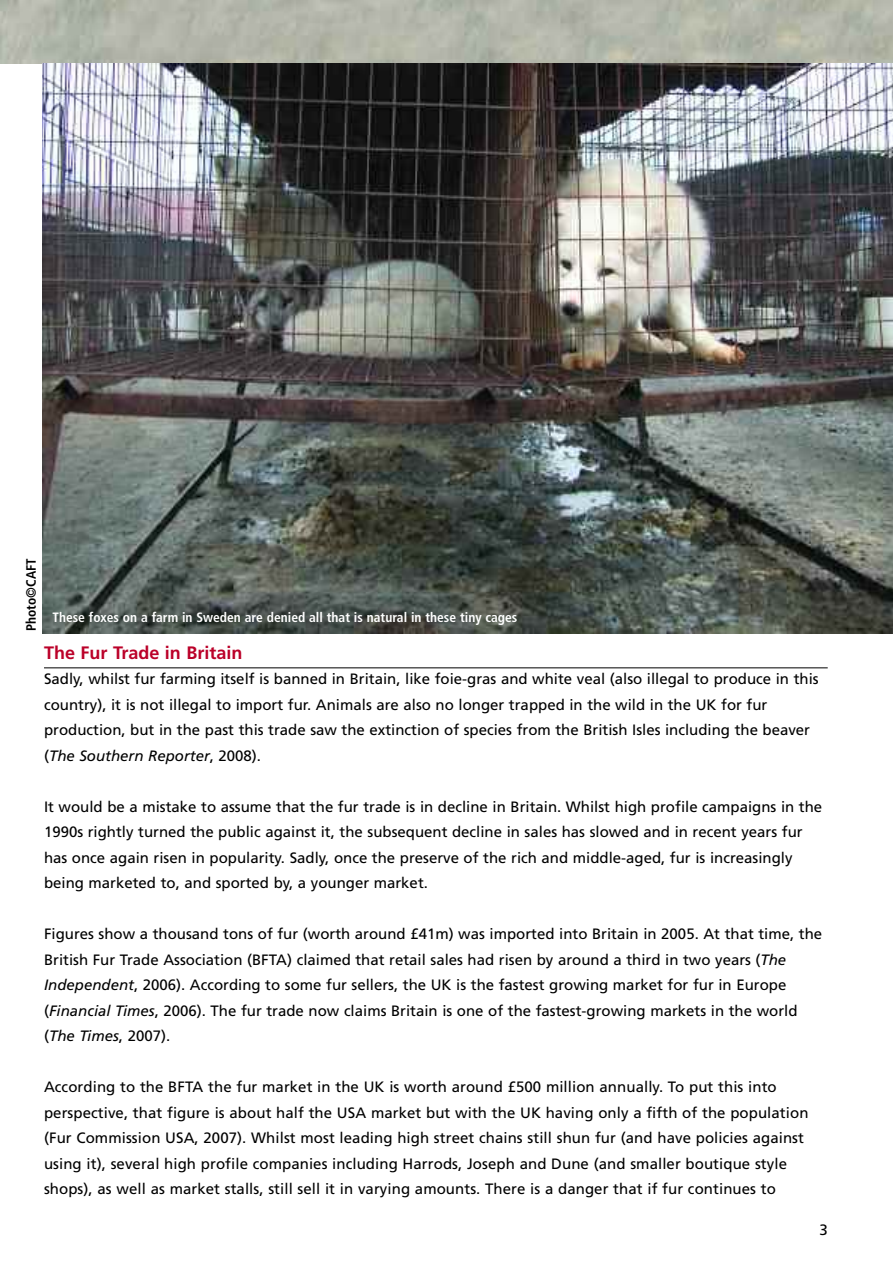
<style>
.page{position:relative;width:893px;height:1263px;background:#fff}
.page>*{position:absolute;margin:0;border:0;box-sizing:border-box;transform-origin:0 0}
.t1{font:700 18px "Frutiger";color:#bb0129}
.t2{font:15px/25.5px "Frutiger";color:#000}
.t3{font:700 condensed 13.5px "Frutiger";color:#fff}
.t4{font:700 condensed 13.5px "Frutiger";color:#000}
.s1{font-style:italic}
</style>
<div class="page">
<hr style="left:44px;top:668px;width:784px;height:1px;background:#000">
<img style="left:0;top:0;width:893px;height:64px">
<img style="left:43px;top:64px;width:850px;height:569px">
<p class="t4" style="left:26px;top:631px;width:74px;rotate:-90deg">Photo©CAFT</p>
<p class="t3" style="left:53px;top:612px;width:466px">These foxes on a farm in Sweden are denied all that is natural in these tiny cages</p>
<p class="t1" style="left:44px;top:645px;width:200px">The Fur Trade in Britain</p>
<p class="t2" style="left:44px;top:667px;width:776px">Sadly, whilst fur farming itself is banned in Britain, like foie-gras and white veal (also illegal to produce in this country), it is not illegal to import fur. Animals are also no longer trapped in the wild in the UK for fur production, but in the past this trade saw the extinction of species from the British Isles including the beaver (<span class="s1">The Southern Reporter</span>, 2008).</p>
<p class="t2" style="left:44px;top:795px;width:780px">It would be a mistake to assume that the fur trade is in decline in Britain. Whilst high profile campaigns in the 1990s rightly turned the public against it, the subsequent decline in sales has slowed and in recent years fur has once again risen in popularity. Sadly, once the preserve of the rich and middle-aged, fur is increasingly being marketed to, and sported by, a younger market.</p>
<p class="t2" style="left:44px;top:922px;width:780px">Figures show a thousand tons of fur (worth around £41m) was imported into Britain in 2005. At that time, the British Fur Trade Association (BFTA) claimed that retail sales had risen by around a third in two years (<span class="s1">The Independent</span>, 2006). According to some fur sellers, the UK is the fastest growing market for fur in Europe (<span class="s1">Financial Times</span>, 2006). The fur trade now claims Britain is one of the fastest-growing markets in the world (<span class="s1">The Times</span>, 2007).</p>
<p class="t2" style="left:44px;top:1075px;width:766px">According to the BFTA the fur market in the UK is worth around £500 million annually. To put this into perspective, that figure is about half the USA market but with the UK having only a fifth of the population (Fur Commission USA, 2007). Whilst most leading high street chains still shun fur (and have policies against using it), several high profile companies including Harrods, Joseph and Dune (and smaller boutique style shops), as well as market stalls, still sell it in varying amounts. There is a danger that if fur continues to</p>
<p class="t2" style="left:819px;top:1218px;width:10px">3</p>
</div>
